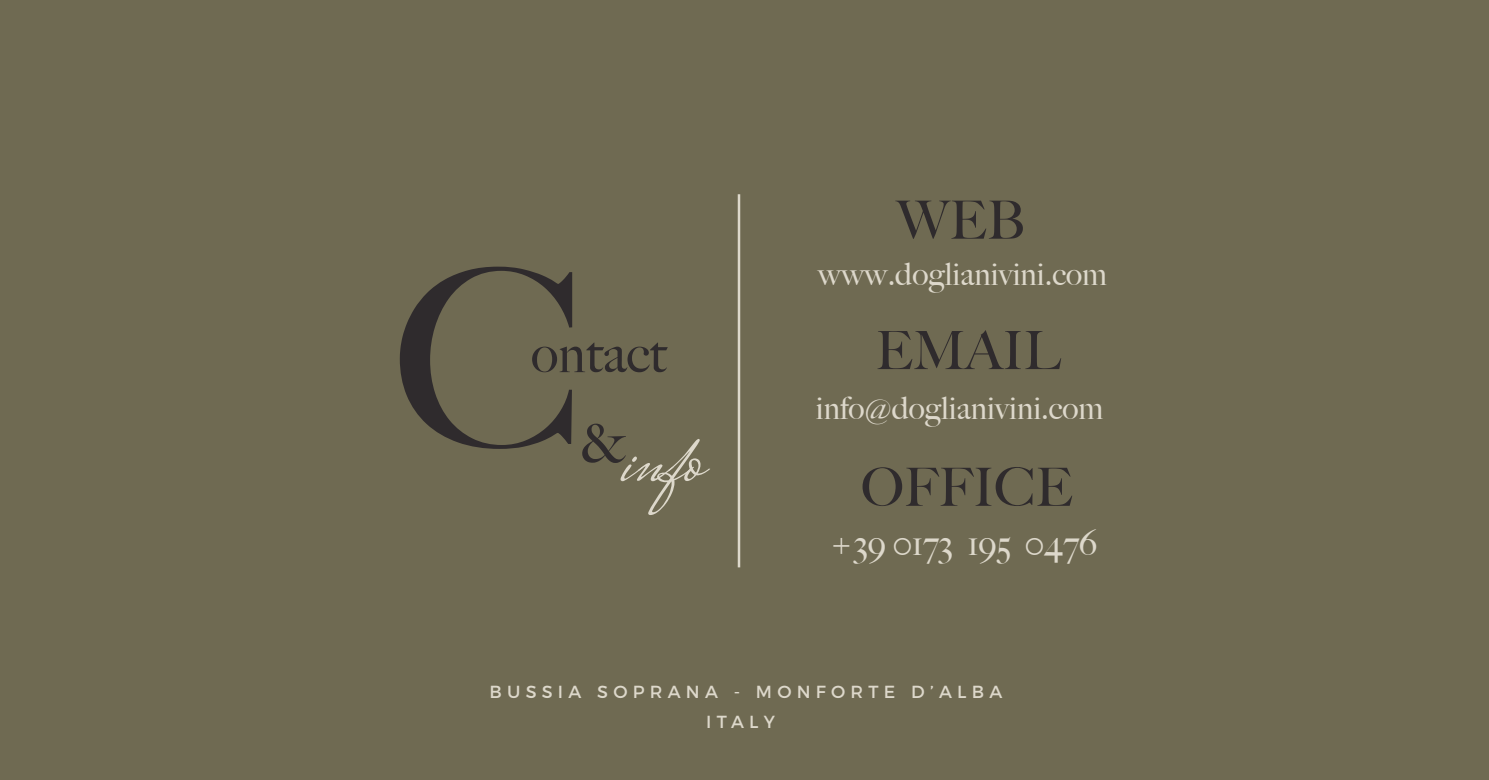
<style>
.page{position:relative;width:1489px;height:780px;background:#fff}
.page>*{position:absolute;margin:0;border:0;box-sizing:border-box;transform-origin:0 0}
.t1{font:500 246.5px "Big Caslon";color:#2f2b2d}
.t2{font:78.25px "Mrs Saint Delafield";color:#ddd8cb}
.t3{font:500 52.75px "Big Caslon";color:#2f2b2d}
.t4{font:500 35.25px "Big Caslon";color:#ddd8cb}
.t5{font:500 31.25px "Big Caslon";color:#ddd8cb}
.t6{font:17.5px/30px "Montserrat";letter-spacing:.3em;color:#ddd8cb;text-align:center}
</style>
<div class="page">
<div style="left:0;top:0;width:1488px;height:780px;background:#6f6a52"></div>
<hr style="left:737px;top:194px;width:3px;height:373px;background:#ddd8cb">
<h1 class="t1" style="left:393px;top:158px;width:193px">C</h1>
<h3 class="t3" style="left:531px;top:310px;width:137px">ontact</h3>
<h2 class="t2" style="left:579px;top:407px;width:124px"><sup>&amp;</sup>info</h2>
<h3 class="t3" style="left:896px;top:177px;width:131px">WEB</h3>
<p class="t5" style="left:818px;top:248px;width:290px">www.doglianivini.com</p>
<h3 class="t3" style="left:875px;top:307px;width:187px">EMAIL</h3>
<p class="t5" style="left:815px;top:382px;width:289px">info@doglianivini.com</p>
<h3 class="t3" style="left:861px;top:444px;width:213px">OFFICE</h3>
<p class="t4" style="left:829px;top:514px;width:269px">+39 0173 195 0476</p>
<p class="t6" style="left:489px;top:675px;width:514px">BUSSIA SOPRANA - MONFORTE D’ALBA<br>ITALY</p>
</div>
